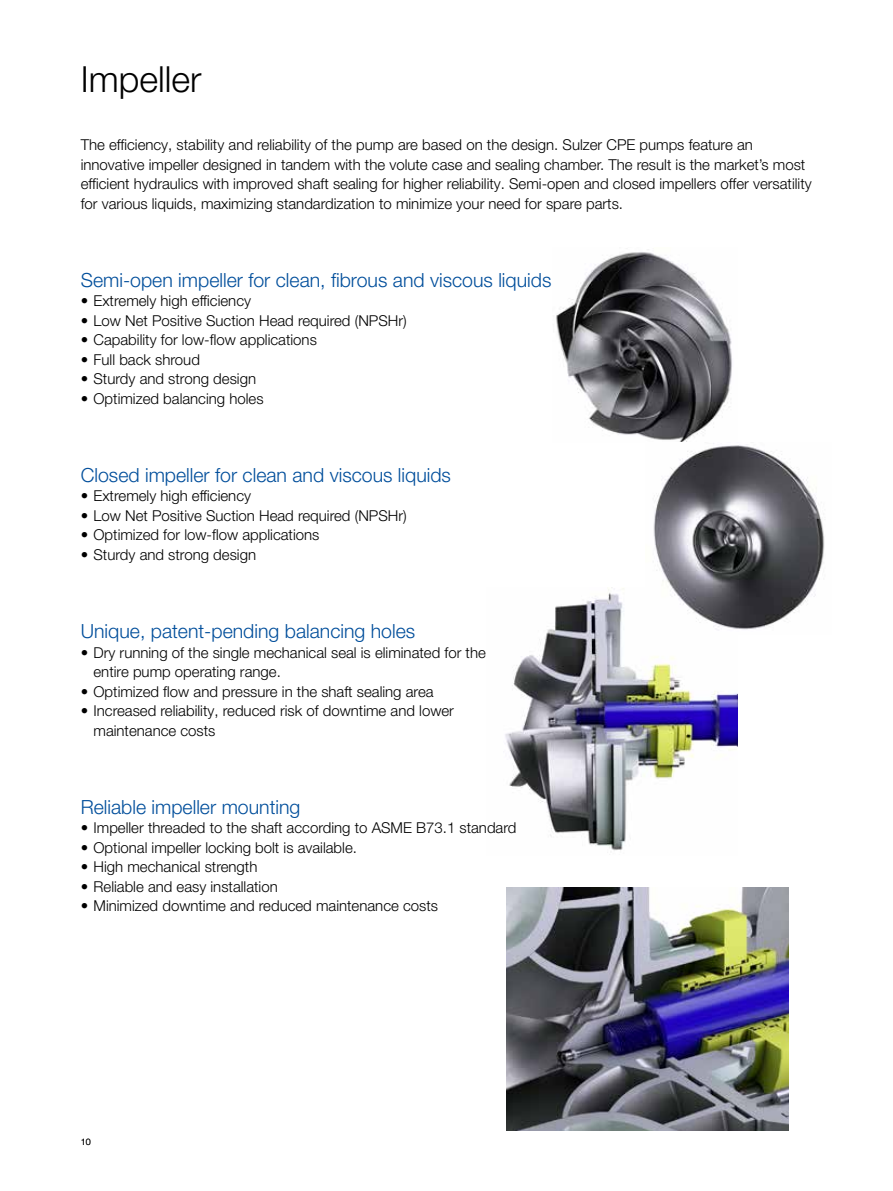
<style>
.page{position:relative;width:893px;height:1191px;background:#fff}
.page>*{position:absolute;margin:0;border:0;box-sizing:border-box;transform-origin:0 0}
.t1{font:300 36px "Helvetica Neue LT Pro";color:#000}
.t2{font:300 19.5px "Helvetica Neue LT Pro";color:#004e9b}
.t3{font:300 15px/19.5px "Helvetica Neue LT Pro";color:#000}
.t4{font:300 9px "Helvetica Neue LT Pro";color:#000}
</style>
<div class="page">
<img style="left:505px;top:587px;width:232px;height:264px">
<img style="left:556px;top:249px;width:176px;height:193px">
<img style="left:646px;top:443px;width:179px;height:191px">
<img style="left:506px;top:887px;width:283px;height:243px">
<h1 class="t1" style="left:81px;top:57px;width:122px">Impeller</h1>
<p class="t3" style="left:81px;top:135px;width:732px">The efficiency, stability and reliability of the pump are based on the design. Sulzer CPE pumps feature an innovative impeller designed in tandem with the volute case and sealing chamber. The result is the market’s most efficient hydraulics with improved shaft sealing for higher reliability. Semi-open and closed impellers offer versatility for various liquids, maximizing standardization to minimize your need for spare parts.</p>
<h2 class="t2" style="left:81px;top:268px;width:472px">Semi-open impeller for clean, fibrous and viscous liquids</h2>
<p class="t3" style="left:81px;top:291px;width:172px">• Extremely high efficiency</p>
<p class="t3" style="left:81px;top:310px;width:327px">• Low Net Positive Suction Head required (NPSHr)</p>
<p class="t3" style="left:81px;top:330px;width:238px">• Capability for low-flow applications</p>
<p class="t3" style="left:81px;top:349px;width:121px">• Full back shroud</p>
<p class="t3" style="left:81px;top:369px;width:177px">• Sturdy and strong design</p>
<p class="t3" style="left:81px;top:388px;width:184px">• Optimized balancing holes</p>
<h2 class="t2" style="left:81px;top:463px;width:372px">Closed impeller for clean and viscous liquids</h2>
<p class="t3" style="left:81px;top:486px;width:172px">• Extremely high efficiency</p>
<p class="t3" style="left:81px;top:505px;width:327px">• Low Net Positive Suction Head required (NPSHr)</p>
<p class="t3" style="left:81px;top:525px;width:240px">• Optimized for low-flow applications</p>
<p class="t3" style="left:81px;top:544px;width:177px">• Sturdy and strong design</p>
<h2 class="t2" style="left:81px;top:619px;width:336px">Unique, patent-pending balancing holes</h2>
<p class="t3" style="left:94px;top:642px;width:394px;text-indent:-13px">• Dry running of the single mechanical seal is eliminated for the entire pump operating range.</p>
<p class="t3" style="left:81px;top:681px;width:354px">• Optimized flow and pressure in the shaft sealing area</p>
<p class="t3" style="left:94px;top:700px;width:362px;text-indent:-13px">• Increased reliability, reduced risk of downtime and lower maintenance costs</p>
<h2 class="t2" style="left:81px;top:794px;width:221px">Reliable impeller mounting</h2>
<p class="t3" style="left:81px;top:817px;width:437px">• Impeller threaded to the shaft according to ASME B73.1 standard</p>
<p class="t3" style="left:81px;top:837px;width:278px">• Optional impeller locking bolt is available.</p>
<p class="t3" style="left:81px;top:856px;width:178px">• High mechanical strength</p>
<p class="t3" style="left:81px;top:876px;width:198px">• Reliable and easy installation</p>
<p class="t3" style="left:81px;top:895px;width:359px">• Minimized downtime and reduced maintenance costs</p>
<p class="t4" style="left:81px;top:1136px;width:12px">10</p>
</div>
